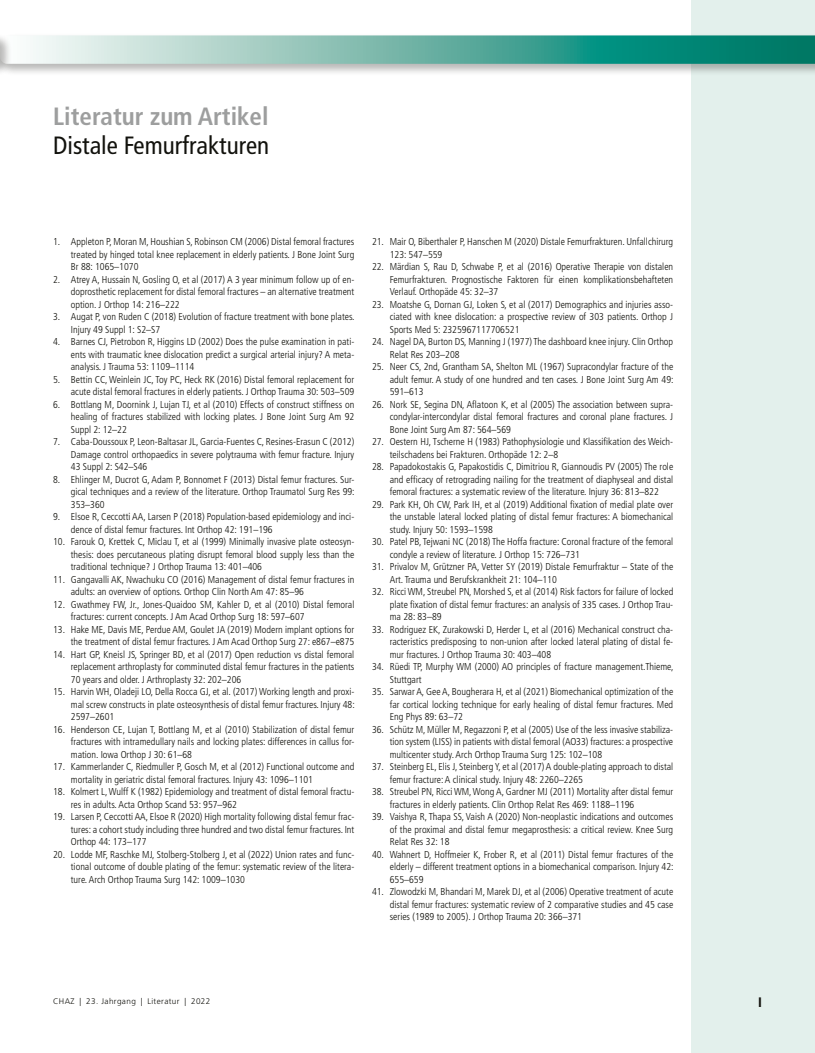
<style>
.page{position:relative;width:815px;height:1053px;background:#fff}
.page>*{position:absolute;margin:0;border:0;box-sizing:border-box;transform-origin:0 0}
.t1{font:condensed 25px "Frutiger LT Std";color:#12120d}
.t2{font:700 condensed 25px "Frutiger LT Std";color:#9d9e9e}
.t3{font:700 13.75px "Frutiger LT Std";color:#12120d}
.t4{font:300 condensed 10px/12.5px "Frutiger LT Std";color:#12120d;text-align:justify}
.t5{font:300 8.12px "Frutiger LT Std";letter-spacing:.05em;color:#12120d}
</style>
<div class="page">
<div style="left:691px;top:0;width:124px;height:1052px;background:#e3f0ec"></div>
<div style="left:0;top:33px;width:815px;height:42px;background:#12120d;opacity:.3"></div>
<div style="left:0;top:33px;width:12px;height:42px;background:#12120d;opacity:.3"></div>
<svg style="left:0;top:35px;width:815px;height:29px"></svg>
<h1 class="t2" style="left:53px;top:102px;width:217px">Literatur zum Artikel</h1>
<h1 class="t1" style="left:53px;top:131px;width:218px">Distale Femurfrakturen</h1>
<p class="t4" style="left:71px;top:235px;width:285px;text-indent:-18px">1. Appleton P, Moran M, Houshian S, Robinson CM (2006) Distal femoral fractures treated by hinged total knee replacement in elderly patients. J Bone Joint Surg Br 88: 1065–1070</p>
<p class="t4" style="left:71px;top:273px;width:285px;text-indent:-18px">2. Atrey A, Hussain N, Gosling O, et al (2017) A 3 year minimum follow up of en&shy;doprosthetic replacement for distal femoral fractures – an alternative treatment option. J Orthop 14: 216–222</p>
<p class="t4" style="left:71px;top:310px;width:285px;text-indent:-18px">3. Augat P, von Ruden C (2018) Evolution of fracture treatment with bone plates.<br>Injury 49 Suppl 1: S2–S7</p>
<p class="t4" style="left:71px;top:335px;width:285px;text-indent:-18px">4. Barnes CJ, Pietrobon R, Higgins LD (2002) Does the pulse examination in pati&shy;ents with traumatic knee dislocation predict a surgical arterial injury? A meta&shy;analysis. J Trauma 53: 1109–1114</p>
<p class="t4" style="left:53px;top:373px;width:303px;text-align:right">5. Bettin CC, Weinlein JC, Toy PC, Heck RK (2016) Distal femoral replacement for acute distal femoral fractures in elderly patients. J Orthop Trauma 30: 503–509</p>
<p class="t4" style="left:71px;top:398px;width:285px;text-indent:-18px">6. Bottlang M, Doornink J, Lujan TJ, et al (2010) Effects of construct stiffness on healing of fractures stabilized with locking plates. J Bone Joint Surg Am 92<br>Suppl 2: 12–22</p>
<p class="t4" style="left:71px;top:435px;width:285px;text-indent:-18px">7. Caba-Doussoux P, Leon-Baltasar JL, Garcia-Fuentes C, Resines-Erasun C (2012)<br>Damage control orthopaedics in severe polytrauma with femur fracture. Injury 43 Suppl 2: S42–S46</p>
<p class="t4" style="left:71px;top:473px;width:285px;text-indent:-18px">8. Ehlinger M, Ducrot G, Adam P, Bonnomet F (2013) Distal femur fractures. Sur&shy;gical techniques and a review of the literature. Orthop Traumatol Surg Res 99:<br>353–360</p>
<p class="t4" style="left:71px;top:510px;width:285px;text-indent:-18px">9. Elsoe R, Ceccotti AA, Larsen P (2018) Population-based epidemiology and inci&shy;dence of distal femur fractures. Int Orthop 42: 191–196</p>
<p class="t4" style="left:71px;top:535px;width:285px;text-indent:-18px">10. Farouk O, Krettek C, Miclau T, et al (1999) Minimally invasive plate osteosyn&shy;thesis: does percutaneous plating disrupt femoral blood supply less than the traditional technique? J Orthop Trauma 13: 401–406</p>
<p class="t4" style="left:71px;top:573px;width:285px;text-indent:-18px">11. Gangavalli AK, Nwachuku CO (2016) Management of distal femur fractures in adults: an overview of options. Orthop Clin North Am 47: 85–96</p>
<p class="t4" style="left:71px;top:598px;width:285px;text-indent:-18px">12. Gwathmey FW, Jr., Jones-Quaidoo SM, Kahler D, et al (2010) Distal femoral fractures: current concepts. J Am Acad Orthop Surg 18: 597–607</p>
<p class="t4" style="left:53px;top:623px;width:303px;text-align:right">13. Hake ME, Davis ME, Perdue AM, Goulet JA (2019) Modern implant options for the treatment of distal femur fractures. J Am Acad Orthop Surg 27: e867–e875</p>
<p class="t4" style="left:71px;top:648px;width:285px;text-indent:-18px">14. Hart GP, Kneisl JS, Springer BD, et al (2017) Open reduction vs distal femoral replacement arthroplasty for comminuted distal femur fractures in the patients 70 years and older. J Arthroplasty 32: 202–206</p>
<p class="t4" style="left:71px;top:685px;width:285px;text-indent:-18px">15. Harvin WH, Oladeji LO, Della Rocca GJ, et al. (2017) Working length and proxi&shy;mal screw constructs in plate osteosynthesis of distal femur fractures. Injury 48:<br>2597–2601</p>
<p class="t4" style="left:71px;top:723px;width:285px;text-indent:-18px">16. Henderson CE, Lujan T, Bottlang M, et al (2010) Stabilization of distal femur fractures with intramedullary nails and locking plates: differences in callus for&shy;mation. Iowa Orthop J 30: 61–68</p>
<p class="t4" style="left:71px;top:760px;width:285px;text-indent:-18px">17. Kammerlander C, Riedmuller P, Gosch M, et al (2012) Functional outcome and mortality in geriatric distal femoral fractures. Injury 43: 1096–1101</p>
<p class="t4" style="left:71px;top:785px;width:285px;text-indent:-18px">18. Kolmert L, Wulff K (1982) Epidemiology and treatment of distal femoral fractu&shy;res in adults. Acta Orthop Scand 53: 957–962</p>
<p class="t4" style="left:71px;top:810px;width:285px;text-indent:-18px">19. Larsen P, Ceccotti AA, Elsoe R (2020) High mortality following distal femur frac&shy;tures: a cohort study including three hundred and two distal femur fractures. Int Orthop 44: 173–177</p>
<p class="t4" style="left:71px;top:848px;width:285px;text-indent:-18px">20. Lodde MF, Raschke MJ, Stolberg-Stolberg J, et al (2022) Union rates and func&shy;tional outcome of double plating of the femur: systematic review of the litera&shy;ture. Arch Orthop Trauma Surg 142: 1009–1030</p>
<p class="t4" style="left:390px;top:235px;width:285px;text-indent:-18px">21. Mair O, Biberthaler P, Hanschen M (2020) Distale Femurfrakturen. Unfallchirurg<br>123: 547–559</p>
<p class="t4" style="left:390px;top:260px;width:285px;text-indent:-18px">22. Märdian S, Rau D, Schwabe P, et al (2016) Operative Therapie von distalen Femurfrakturen. Prognostische Faktoren für einen komplikationsbehafteten Verlauf. Orthopäde 45: 32–37</p>
<p class="t4" style="left:390px;top:298px;width:285px;text-indent:-18px">23. Moatshe G, Dornan GJ, Loken S, et al (2017) Demographics and injuries asso&shy;ciated with knee dislocation: a prospective review of 303 patients. Orthop J Sports Med 5: 2325967117706521</p>
<p class="t4" style="left:390px;top:335px;width:285px;text-indent:-18px">24. Nagel DA, Burton DS, Manning J (1977) The dashboard knee injury. Clin Orthop<br>Relat Res 203–208</p>
<p class="t4" style="left:390px;top:360px;width:285px;text-indent:-18px">25. Neer CS, 2nd, Grantham SA, Shelton ML (1967) Supracondylar fracture of the adult femur. A study of one hundred and ten cases. J Bone Joint Surg Am 49:<br>591–613</p>
<p class="t4" style="left:390px;top:398px;width:285px;text-indent:-18px">26. Nork SE, Segina DN, Aflatoon K, et al (2005) The association between supra&shy;condylar-intercondylar distal femoral fractures and coronal plane fractures. J Bone Joint Surg Am 87: 564–569</p>
<p class="t4" style="left:390px;top:435px;width:285px;text-indent:-18px">27. Oestern HJ, Tscherne H (1983) Pathophysiologie und Klassifikation des Weich&shy;teilschadens bei Frakturen. Orthopäde 12: 2–8</p>
<p class="t4" style="left:390px;top:460px;width:285px;text-indent:-18px">28. Papadokostakis G, Papakostidis C, Dimitriou R, Giannoudis PV (2005) The role and efficacy of retrograding nailing for the treatment of diaphyseal and distal femoral fractures: a systematic review of the literature. Injury 36: 813–822</p>
<p class="t4" style="left:390px;top:498px;width:285px;text-indent:-18px">29. Park KH, Oh CW, Park IH, et al (2019) Additional fixation of medial plate over the unstable lateral locked plating of distal femur fractures: A biomechanical study. Injury 50: 1593–1598</p>
<p class="t4" style="left:390px;top:535px;width:285px;text-indent:-18px">30. Patel PB, Tejwani NC (2018) The Hoffa fracture: Coronal fracture of the femoral condyle a review of literature. J Orthop 15: 726–731</p>
<p class="t4" style="left:390px;top:560px;width:285px;text-indent:-18px">31. Privalov M, Grützner PA, Vetter SY (2019) Distale Femurfraktur – State of the<br>Art. Trauma und Berufskrankheit 21: 104–110</p>
<p class="t4" style="left:390px;top:585px;width:285px;text-indent:-18px">32. Ricci WM, Streubel PN, Morshed S, et al (2014) Risk factors for failure of locked plate fixation of distal femur fractures: an analysis of 335 cases. J Orthop Trau&shy;ma 28: 83–89</p>
<p class="t4" style="left:390px;top:623px;width:285px;text-indent:-18px">33. Rodriguez EK, Zurakowski D, Herder L, et al (2016) Mechanical construct cha&shy;racteristics predisposing to non-union after locked lateral plating of distal fe&shy;mur fractures. J Orthop Trauma 30: 403–408</p>
<p class="t4" style="left:390px;top:660px;width:285px;text-indent:-18px">34. Rüedi TP, Murphy WM (2000) AO principles of fracture management.Thieme,<br>Stuttgart</p>
<p class="t4" style="left:390px;top:685px;width:285px;text-indent:-18px">35. Sarwar A, Gee A, Bougherara H, et al (2021) Biomechanical optimization of the far cortical locking technique for early healing of distal femur fractures. Med Eng Phys 89: 63–72</p>
<p class="t4" style="left:390px;top:723px;width:285px;text-indent:-18px">36. Schütz M, Müller M, Regazzoni P, et al (2005) Use of the less invasive stabiliza&shy;tion system (LISS) in patients with distal femoral (AO33) fractures: a prospective multicenter study. Arch Orthop Trauma Surg 125: 102–108</p>
<p class="t4" style="left:390px;top:760px;width:285px;text-indent:-18px">37. Steinberg EL, Elis J, Steinberg Y, et al (2017) A double-plating approach to distal femur fracture: A clinical study. Injury 48: 2260–2265</p>
<p class="t4" style="left:390px;top:785px;width:285px;text-indent:-18px">38. Streubel PN, Ricci WM, Wong A, Gardner MJ (2011) Mortality after distal femur fractures in elderly patients. Clin Orthop Relat Res 469: 1188–1196</p>
<p class="t4" style="left:390px;top:810px;width:285px;text-indent:-18px">39. Vaishya R, Thapa SS, Vaish A (2020) Non-neoplastic indications and outcomes of the proximal and distal femur megaprosthesis: a critical review. Knee Surg Relat Res 32: 18</p>
<p class="t4" style="left:390px;top:848px;width:285px;text-indent:-18px">40. Wahnert D, Hoffmeier K, Frober R, et al (2011) Distal femur fractures of the elderly – different treatment options in a biomechanical comparison. Injury 42:<br>655–659</p>
<p class="t4" style="left:390px;top:885px;width:285px;text-indent:-18px">41. Zlowodzki M, Bhandari M, Marek DJ, et al (2006) Operative treatment of acute distal femur fractures: systematic review of 2 comparative studies and 45 case series (1989 to 2005). J Orthop Trauma 20: 366–371</p>
<p class="t5" style="left:53px;top:996px;width:159px">CHAZ | 23. Jahrgang | Literatur | 2022</p>
<h2 class="t3" style="left:758px;top:994px;width:5px">I</h2>
</div>
